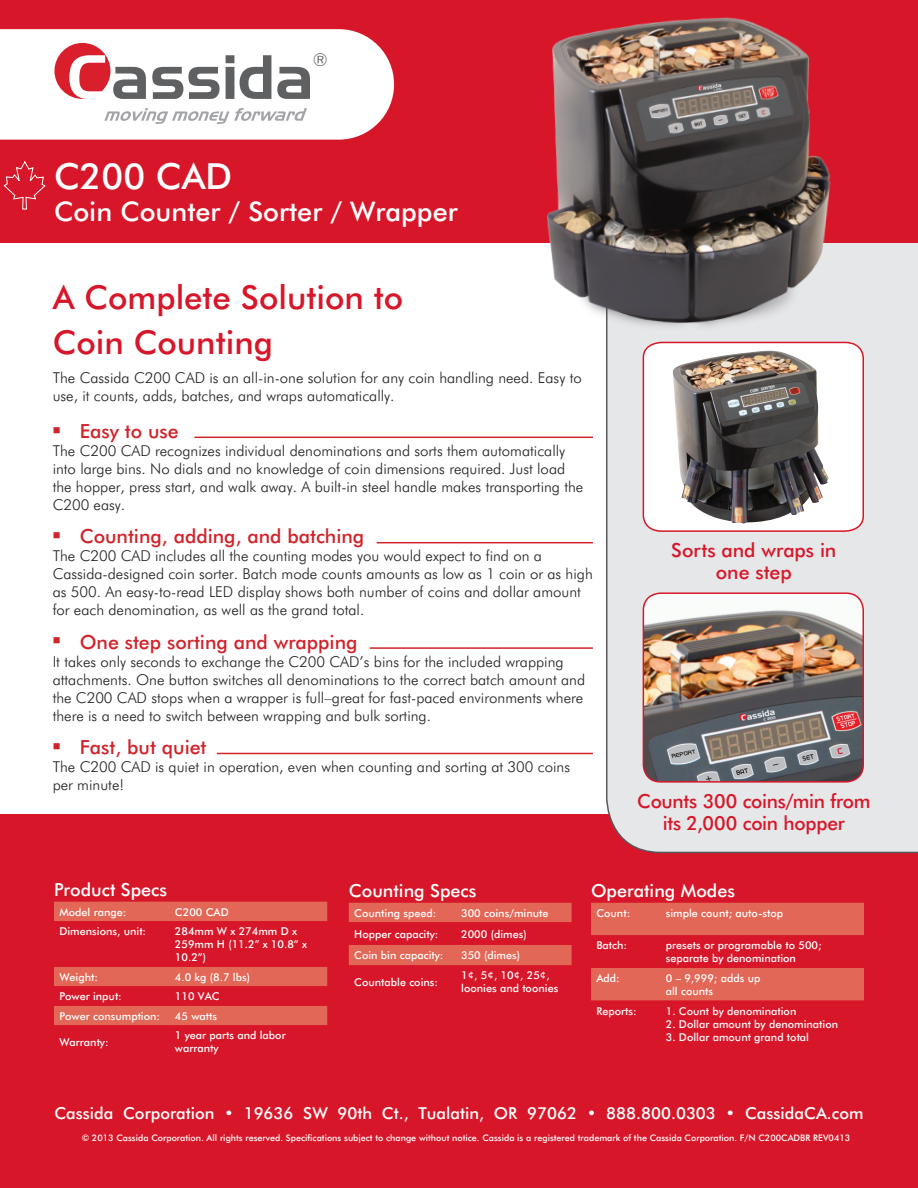
<style>
.page{position:relative;width:918px;height:1188px;background:#fff}
.page>*{position:absolute;margin:0;border:0;box-sizing:border-box;transform-origin:0 0}
.Bulleted_List_Headin{font:500 36px "Futura BT";color:#fff}
.Headline{font:500 33px "Futura BT";color:#d71729}
.Bulleted_List_Headin-2{font:500 27px "Futura BT";color:#fff}
.TNT_RED_Bullets{font:500 19.5px "Futura BT";color:#d1232a}
.t1{font:500 19.5px/22.5px "Futura BT";letter-spacing:-.01em;color:#d71729;text-align:center}
.Table_Header{font:500 18px "Futura BT";color:#fff}
.Bulleted_List_Headin-3{font:300 18px "Futura BT";color:#57585a}
.t2{font:500 16.5px "Futura BT";color:#fff}
.Features_Text{font:300 15px/18px "Futura BT";color:#231f20}
.t3{font:500 10.8px/13px "Futura BT";color:#fff}
.t4{font:500 10.8px "Futura BT";color:#fcfcfc}
.t5{font:500 9px "Futura BT";color:#fff}
</style>
<div class="page">
<div style="left:0;top:814px;width:918px;height:374px;background:#d71729"></div>
<div style="left:606px;top:243px;width:312px;height:611px;background:#e6e7e9"></div>
<div style="left:0;top:0;width:918px;height:243px;background:#d71729"></div>
<svg style="left:4px;top:161px;width:42px;height:49px"></svg>
<svg style="left:0;top:29px;width:394px;height:111px;background:#fcf1f2"></svg>
<svg style="left:54px;top:43px;width:256px;height:56px;background:#ceb7b9"></svg>
<svg style="left:104px;top:108px;width:203px;height:16px;background:#e2e3e4"></svg>
<hr style="left:194px;top:437px;width:399px;height:1px;background:#d1232a">
<hr style="left:377px;top:542px;width:216px;height:1px;background:#d1232a">
<hr style="left:370px;top:647px;width:223px;height:2px;background:#d1232a">
<hr style="left:217px;top:753px;width:376px;height:1px;background:#d1232a">
<svg style="left:349px;top:903px;width:223px;height:62px"></svg>
<svg style="left:591px;top:903px;width:273px;height:97px"></svg>
<svg style="left:54px;top:902px;width:273px;height:123px"></svg>
<svg style="left:642px;top:341px;width:223px;height:192px"></svg>
<img style="left:643px;top:593px;width:220px;height:189px">
<div style="left:643px;top:592px;width:221px;height:191px;border:2px solid #d71729;border-radius:17px"></div>
<img style="left:547px;top:17px;width:316px;height:330px">
<p class="Bulleted_List_Headin-3" style="left:313px;top:49px;width:16px">®</p>
<p class="Bulleted_List_Headin" style="left:54px;top:154px;width:180px">C200 CAD</p>
<p class="Bulleted_List_Headin-2" style="left:54px;top:195px;width:405px">Coin Counter / Sorter / Wrapper</p>
<p class="Headline" style="left:53px;top:278px;width:352px">A Complete Solution to</p>
<p class="Headline" style="left:53px;top:323px;width:222px">Coin Counting</p>
<p class="Features_Text" style="left:53px;top:369px;width:531px">The Cassida C200 CAD is an all-in-one solution for any coin handling need. Easy to use, it counts, adds, batches, and wraps automatically.</p>
<p class="TNT_RED_Bullets" style="left:53px;top:419px;width:127px">■ Easy to use</p>
<p class="Features_Text" style="left:53px;top:442px;width:532px">The C200 CAD recognizes individual denominations and sorts them automatically into large bins. No dials and no knowledge of coin dimensions required. Just load the hopper, press start, and walk away. A built-in steel handle makes transporting the C200 easy.</p>
<p class="TNT_RED_Bullets" style="left:53px;top:525px;width:313px">■ Counting, adding, and batching</p>
<p class="Features_Text" style="left:53px;top:547px;width:542px">The C200 CAD includes all the counting modes you would expect to find on a Cassida-designed coin sorter. Batch mode counts amounts as low as 1 coin or as high as 500. An easy-to-read LED display shows both number of coins and dollar amount for each denomination, as well as the grand total.</p>
<p class="TNT_RED_Bullets" style="left:53px;top:630px;width:306px">■ One step sorting and wrapping</p>
<p class="Features_Text" style="left:53px;top:652px;width:534px">It takes only seconds to exchange the C200 CAD’s bins for the included wrapping attachments. One button switches all denominations to the correct batch amount and the C200 CAD stops when a wrapper is full–great for fast-paced environments where there is a need to switch between wrapping and bulk sorting.</p>
<p class="TNT_RED_Bullets" style="left:53px;top:735px;width:155px">■ Fast, but quiet</p>
<p class="Features_Text" style="left:53px;top:758px;width:519px">The C200 CAD is quiet in operation, even when counting and sorting at 300 coins per minute!</p>
<p class="t1" style="left:671px;top:538px;width:167px">Sorts and wraps in one step</p>
<p class="t1" style="left:637px;top:789px;width:235px">Counts 300 coins/min from its 2,000 coin hopper</p>
<p class="Table_Header" style="left:54px;top:878px;width:115px">Product Specs</p>
<p class="t3" style="left:59px;top:905px;width:68px">Model range:</p>
<p class="t3" style="left:175px;top:905px;width:55px">C200 CAD</p>
<p class="t3" style="left:59px;top:925px;width:88px">Dimensions, unit:</p>
<p class="t3" style="left:175px;top:925px;width:134px">284mm W x 274mm D x<br>259mm H (11.2” x 10.8” x<br>10.2”)</p>
<p class="t3" style="left:59px;top:970px;width:40px">Weight:</p>
<p class="t3" style="left:175px;top:970px;width:77px">4.0 kg (8.7 lbs)</p>
<p class="t3" style="left:59px;top:990px;width:64px">Power input:</p>
<p class="t3" style="left:175px;top:990px;width:46px">110 VAC</p>
<p class="t3" style="left:59px;top:1009px;width:102px">Power consumption:</p>
<p class="t3" style="left:175px;top:1009px;width:44px">45 watts</p>
<p class="t3" style="left:59px;top:1035px;width:51px">Warranty:</p>
<p class="t3" style="left:175px;top:1029px;width:112px">1 year parts and labor warranty</p>
<p class="Table_Header" style="left:349px;top:879px;width:129px">Counting Specs</p>
<p class="t3" style="left:354px;top:906px;width:84px">Counting speed:</p>
<p class="t3" style="left:461px;top:906px;width:89px">300 coins/minute</p>
<p class="t3" style="left:354px;top:927px;width:86px">Hopper capacity:</p>
<p class="t3" style="left:461px;top:927px;width:67px">2000 (dimes)</p>
<p class="t3" style="left:354px;top:949px;width:91px">Coin bin capacity:</p>
<p class="t3" style="left:461px;top:949px;width:60px">350 (dimes)</p>
<p class="t3" style="left:354px;top:975px;width:85px">Countable coins:</p>
<p class="t3" style="left:461px;top:969px;width:99px">1¢, 5¢, 10¢, 25¢, loonies and toonies</p>
<p class="Table_Header" style="left:591px;top:879px;width:146px">Operating Modes</p>
<p class="t3" style="left:596px;top:906px;width:35px">Count:</p>
<p class="t3" style="left:666px;top:906px;width:119px">simple count; auto-stop</p>
<p class="t3" style="left:596px;top:939px;width:32px">Batch:</p>
<p class="t3" style="left:666px;top:939px;width:157px">presets or programable to 500; separate by denomination</p>
<p class="t3" style="left:596px;top:972px;width:25px">Add:</p>
<p class="t3" style="left:666px;top:972px;width:96px">0 – 9,999; adds up all counts</p>
<p class="t3" style="left:596px;top:1004px;width:42px">Reports:</p>
<p class="t4" style="left:666px;top:1004px;width:132px">1. Count by denomination</p>
<p class="t4" style="left:666px;top:1017px;width:174px">2. Dollar amount by denomination</p>
<p class="t4" style="left:666px;top:1030px;width:145px">3. Dollar amount grand total</p>
<p class="t2" style="left:54px;top:1103px;width:811px">Cassida Corporation • 19636 SW 90th Ct., Tualatin, OR 97062 • 888.800.0303 • CassidaCA.com</p>
<p class="t5" style="left:82px;top:1133px;width:770px">© 2013 Cassida Corporation. All rights reserved. Specifications subject to change without notice. Cassida is a registered trademark of the Cassida Corporation. F/N C200CADBR REV0413</p>
</div>
